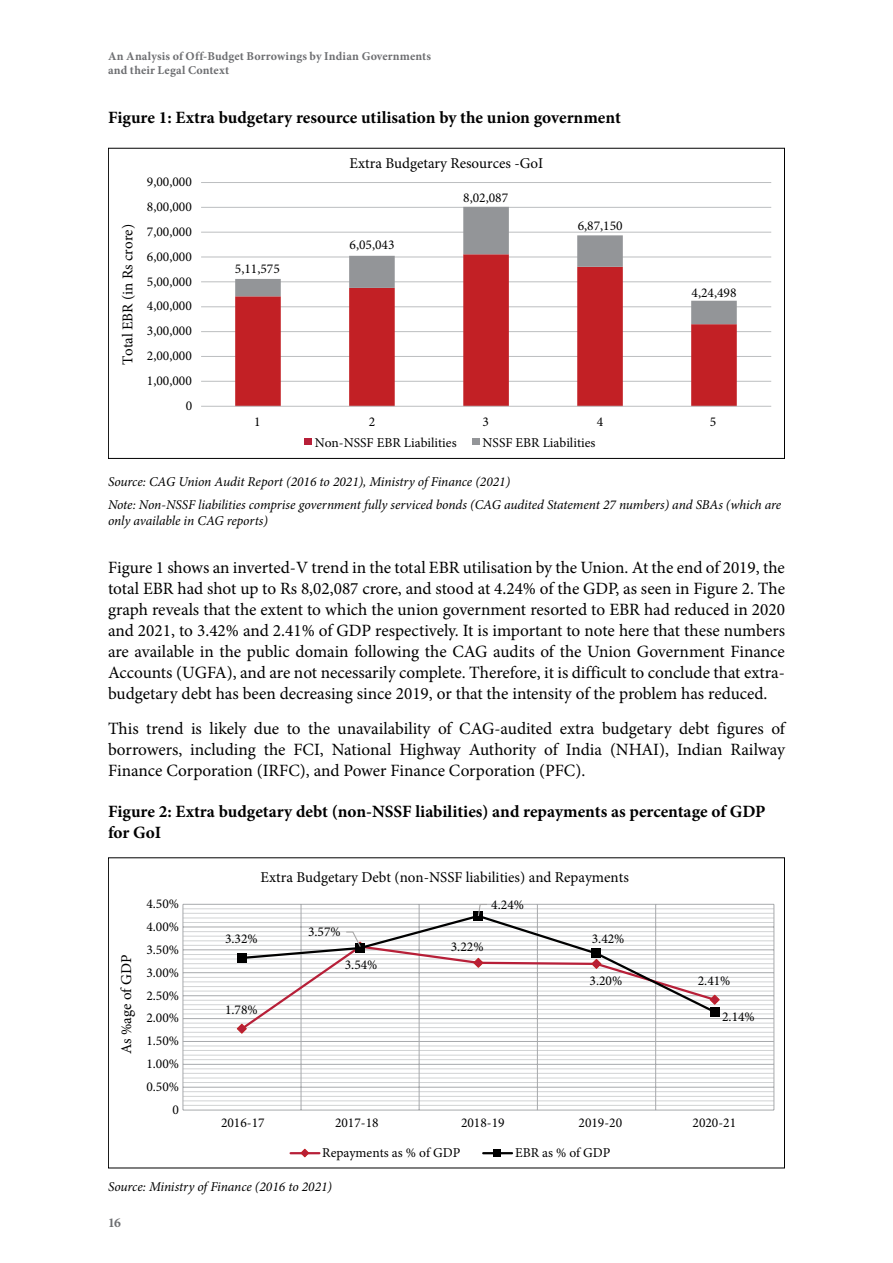
<style>
.page{position:relative;width:893px;height:1263px;background:#fff}
.page>*{position:absolute;margin:0;border:0;box-sizing:border-box;transform-origin:0 0}
.t1{font:17.25px/21px "Minion Pro";color:#000;text-align:justify}
.t2{font:700 17.25px/21px "Minion Pro";color:#000}
.t3{font:15px "Minion Pro";color:#000}
.t4{font:13.5px "Minion Pro";color:#000}
.t5{font:italic 13.5px/23px "Minion Pro";letter-spacing:-.01em;color:#000}
.t6{font:700 13.5px "Minion Pro";color:#6d6e71}
.t7{font:700 12px/14.4px "Minion Pro";letter-spacing:.015em;color:#6d6e71}
</style>
<div class="page">
<hr style="left:201px;top:381px;width:570px;height:1px;background:#bcbec0">
<hr style="left:201px;top:356px;width:570px;height:1px;background:#bcbec0">
<hr style="left:201px;top:331px;width:570px;height:1px;background:#bcbec0">
<hr style="left:201px;top:306px;width:570px;height:1px;background:#bcbec0">
<hr style="left:201px;top:281px;width:570px;height:1px;background:#bcbec0">
<hr style="left:201px;top:257px;width:570px;height:1px;background:#bcbec0">
<hr style="left:201px;top:232px;width:570px;height:1px;background:#bcbec0">
<hr style="left:201px;top:207px;width:570px;height:1px;background:#bcbec0">
<hr style="left:201px;top:182px;width:570px;height:1px;background:#bcbec0">
<svg style="left:235px;top:324px;width:502px;height:82px"></svg>
<svg style="left:235px;top:207px;width:502px;height:117px"></svg>
<hr style="left:201px;top:406px;width:570px;height:1px;background:#bcbec0">
<div style="left:304px;top:438px;width:8px;height:7px;background:#b71f38"></div>
<div style="left:472px;top:438px;width:7px;height:7px;background:#939598"></div>
<hr style="left:183px;top:1105px;width:591px;height:1px;background:#d1d3d4">
<hr style="left:183px;top:1100px;width:591px;height:1px;background:#d1d3d4">
<hr style="left:183px;top:1096px;width:591px;height:1px;background:#d1d3d4">
<hr style="left:183px;top:1091px;width:591px;height:1px;background:#d1d3d4">
<hr style="left:183px;top:1082px;width:591px;height:1px;background:#d1d3d4">
<hr style="left:183px;top:1078px;width:591px;height:1px;background:#d1d3d4">
<hr style="left:183px;top:1073px;width:591px;height:1px;background:#d1d3d4">
<hr style="left:183px;top:1068px;width:591px;height:1px;background:#d1d3d4">
<hr style="left:183px;top:1059px;width:591px;height:1px;background:#d1d3d4">
<hr style="left:183px;top:1055px;width:591px;height:1px;background:#d1d3d4">
<hr style="left:183px;top:1050px;width:591px;height:1px;background:#d1d3d4">
<hr style="left:183px;top:1045px;width:591px;height:1px;background:#d1d3d4">
<hr style="left:183px;top:1036px;width:591px;height:1px;background:#d1d3d4">
<hr style="left:183px;top:1032px;width:591px;height:1px;background:#d1d3d4">
<hr style="left:183px;top:1027px;width:591px;height:1px;background:#d1d3d4">
<hr style="left:183px;top:1023px;width:591px;height:1px;background:#d1d3d4">
<hr style="left:183px;top:1013px;width:591px;height:1px;background:#d1d3d4">
<hr style="left:183px;top:1009px;width:591px;height:1px;background:#d1d3d4">
<hr style="left:183px;top:1004px;width:591px;height:1px;background:#d1d3d4">
<hr style="left:183px;top:1000px;width:591px;height:1px;background:#d1d3d4">
<hr style="left:183px;top:991px;width:591px;height:1px;background:#d1d3d4">
<hr style="left:183px;top:986px;width:591px;height:1px;background:#d1d3d4">
<hr style="left:183px;top:981px;width:591px;height:1px;background:#d1d3d4">
<hr style="left:183px;top:977px;width:591px;height:1px;background:#d1d3d4">
<hr style="left:183px;top:968px;width:591px;height:1px;background:#d1d3d4">
<hr style="left:183px;top:963px;width:591px;height:1px;background:#d1d3d4">
<hr style="left:183px;top:959px;width:591px;height:1px;background:#d1d3d4">
<hr style="left:183px;top:954px;width:591px;height:1px;background:#d1d3d4">
<hr style="left:183px;top:945px;width:591px;height:1px;background:#d1d3d4">
<hr style="left:183px;top:940px;width:591px;height:1px;background:#d1d3d4">
<hr style="left:183px;top:936px;width:591px;height:1px;background:#d1d3d4">
<hr style="left:183px;top:931px;width:591px;height:1px;background:#d1d3d4">
<hr style="left:183px;top:922px;width:591px;height:1px;background:#d1d3d4">
<hr style="left:183px;top:917px;width:591px;height:1px;background:#d1d3d4">
<hr style="left:183px;top:913px;width:591px;height:1px;background:#d1d3d4">
<hr style="left:183px;top:908px;width:591px;height:1px;background:#d1d3d4">
<hr style="left:183px;top:1087px;width:591px;height:1px;background:#a7a9ac">
<hr style="left:183px;top:1064px;width:591px;height:1px;background:#a7a9ac">
<hr style="left:183px;top:1041px;width:591px;height:1px;background:#a7a9ac">
<hr style="left:183px;top:1018px;width:591px;height:1px;background:#a7a9ac">
<hr style="left:183px;top:995px;width:591px;height:1px;background:#a7a9ac">
<hr style="left:183px;top:972px;width:591px;height:1px;background:#a7a9ac">
<hr style="left:183px;top:949px;width:591px;height:1px;background:#a7a9ac">
<hr style="left:183px;top:926px;width:591px;height:1px;background:#a7a9ac">
<hr style="left:183px;top:904px;width:591px;height:1px;background:#a7a9ac">
<hr style="left:301px;top:904px;width:1px;height:206px;background:#a7a9ac">
<hr style="left:419px;top:904px;width:1px;height:206px;background:#a7a9ac">
<hr style="left:537px;top:904px;width:1px;height:206px;background:#a7a9ac">
<hr style="left:655px;top:904px;width:1px;height:206px;background:#a7a9ac">
<hr style="left:774px;top:904px;width:1px;height:206px;background:#a7a9ac">
<hr style="left:183px;top:904px;width:1px;height:206px;background:#a7a9ac">
<hr style="left:183px;top:1110px;width:591px;height:1px;background:#a7a9ac">
<svg style="left:240px;top:914px;width:478px;height:17px"></svg>
<div style="left:474px;top:911px;width:9px;height:9px;background:#000"></div>
<svg style="left:236px;top:931px;width:485px;height:104px"></svg>
<svg style="left:477px;top:903px;width:11px;height:14px"></svg>
<hr style="left:291px;top:1152px;width:28px;height:2px;background:#b71f38">
<svg style="left:299px;top:1148px;width:11px;height:10px"></svg>
<hr style="left:483px;top:1152px;width:29px;height:2px;background:#000">
<div style="left:494px;top:1149px;width:7px;height:8px;background:#000"></div>
<p class="t7" style="left:108px;top:49px;width:325px">An Analysis of Off-Budget Borrowings by Indian Governments and their Legal Context</p>
<p class="t2" style="left:108px;top:107px;width:514px">Figure 1: Extra budgetary resource utilisation by the union government</p>
<p class="t3" style="left:118px;top:365px;width:143px;rotate:-90deg">Total EBR (in Rs crore)</p>
<p class="t4" style="left:147px;top:173px;width:47px">9,00,000</p>
<p class="t4" style="left:147px;top:198px;width:47px">8,00,000</p>
<p class="t4" style="left:147px;top:222px;width:47px">7,00,000</p>
<p class="t4" style="left:147px;top:247px;width:47px">6,00,000</p>
<p class="t4" style="left:147px;top:272px;width:47px">5,00,000</p>
<p class="t4" style="left:147px;top:297px;width:47px">4,00,000</p>
<p class="t4" style="left:147px;top:322px;width:47px">3,00,000</p>
<p class="t4" style="left:147px;top:347px;width:47px">2,00,000</p>
<p class="t4" style="left:147px;top:372px;width:47px">1,00,000</p>
<p class="t4" style="left:186px;top:396px;width:8px">0</p>
<p class="t3" style="left:350px;top:153px;width:195px">Extra Budgetary Resources -GoI</p>
<p class="t4" style="left:235px;top:259px;width:47px">5,11,575</p>
<p class="t4" style="left:350px;top:236px;width:47px">6,05,043</p>
<p class="t4" style="left:463px;top:189px;width:47px">8,02,087</p>
<p class="t4" style="left:578px;top:217px;width:47px">6,87,150</p>
<p class="t4" style="left:691px;top:283px;width:47px">4,24,498</p>
<p class="t4" style="left:254px;top:413px;width:8px">1</p>
<p class="t4" style="left:369px;top:413px;width:8px">2</p>
<p class="t4" style="left:482px;top:413px;width:8px">3</p>
<p class="t4" style="left:597px;top:413px;width:8px">4</p>
<p class="t4" style="left:710px;top:413px;width:8px">5</p>
<p class="t4" style="left:315px;top:433px;width:143px">Non-NSSF EBR Liabilities</p>
<p class="t4" style="left:483px;top:433px;width:114px">NSSF EBR Liabilities</p>
<p class="t5" style="left:108px;top:470px;width:675px">Source: CAG Union Audit Report (2016 to 2021), Ministry of Finance (2021)<br>Note: Non-NSSF liabilities comprise government fully serviced bonds (CAG audited Statement 27 numbers) and SBAs (which are</p>
<p class="t5" style="left:108px;top:509px;width:161px">only available in CAG reports)</p>
<p class="t1" style="left:108px;top:557px;width:679px">Figure 1 shows an inverted-V trend in the total EBR utilisation by the Union. At the end of 2019, the total EBR had shot up to Rs 8,02,087 crore, and stood at 4.24% of the GDP, as seen in Figure 2. The graph reveals that the extent to which the union government resorted to EBR had reduced in 2020 and 2021, to 3.42% and 2.41% of GDP respectively. It is important to note here that these numbers are available in the public domain following the CAG audits of the Union Government Finance Accounts (UGFA), and are not necessarily complete. Therefore, it is difficult to conclude that extra&shy;budgetary debt has been decreasing since 2019, or that the intensity of the problem has reduced.</p>
<p class="t1" style="left:108px;top:718px;width:679px">This trend is likely due to the unavailability of CAG-audited extra budgetary debt figures of borrowers, including the FCI, National Highway Authority of India (NHAI), Indian Railway Finance Corporation (IRFC), and Power Finance Corporation (PFC).</p>
<p class="t2" style="left:108px;top:801px;width:659px">Figure 2: Extra budgetary debt (non-NSSF liabilities) and repayments as percentage of GDP for GoI</p>
<p class="t3" style="left:116px;top:1054px;width:101px;rotate:-90deg">As %age of GDP</p>
<p class="t4" style="left:146px;top:894px;width:34px">4.50%</p>
<p class="t4" style="left:146px;top:917px;width:34px">4.00%</p>
<p class="t4" style="left:146px;top:940px;width:34px">3.50%</p>
<p class="t4" style="left:146px;top:963px;width:34px">3.00%</p>
<p class="t4" style="left:146px;top:986px;width:34px">2.50%</p>
<p class="t4" style="left:146px;top:1009px;width:34px">2.00%</p>
<p class="t4" style="left:146px;top:1032px;width:34px">1.50%</p>
<p class="t4" style="left:146px;top:1055px;width:34px">1.00%</p>
<p class="t4" style="left:146px;top:1077px;width:34px">0.50%</p>
<p class="t4" style="left:173px;top:1100px;width:8px">0</p>
<p class="t3" style="left:261px;top:867px;width:370px">Extra Budgetary Debt (non-NSSF liabilities) and Repayments</p>
<p class="t4" style="left:225px;top:930px;width:34px">3.32%</p>
<p class="t4" style="left:225px;top:1000px;width:34px">1.78%</p>
<p class="t4" style="left:308px;top:923px;width:34px">3.57%</p>
<p class="t4" style="left:345px;top:956px;width:34px">3.54%</p>
<p class="t4" style="left:491px;top:895px;width:34px">4.24%</p>
<p class="t4" style="left:451px;top:937px;width:34px">3.22%</p>
<p class="t4" style="left:592px;top:929px;width:34px">3.42%</p>
<p class="t4" style="left:590px;top:972px;width:34px">3.20%</p>
<p class="t4" style="left:698px;top:971px;width:34px">2.41%</p>
<p class="t4" style="left:722px;top:1007px;width:34px">2.14%</p>
<p class="t4" style="left:221px;top:1114px;width:45px">2016-17</p>
<p class="t4" style="left:335px;top:1114px;width:45px">2017-18</p>
<p class="t4" style="left:461px;top:1114px;width:45px">2018-19</p>
<p class="t4" style="left:578px;top:1114px;width:45px">2019-20</p>
<p class="t4" style="left:692px;top:1114px;width:45px">2020-21</p>
<p class="t4" style="left:322px;top:1143px;width:139px">Repayments as % of GDP</p>
<p class="t4" style="left:515px;top:1143px;width:97px">EBR as % of GDP</p>
<p class="t5" style="left:108px;top:1175px;width:226px">Source: Ministry of Finance (2016 to 2021)</p>
<p class="t6" style="left:108px;top:1213px;width:15px">16</p>
</div>
